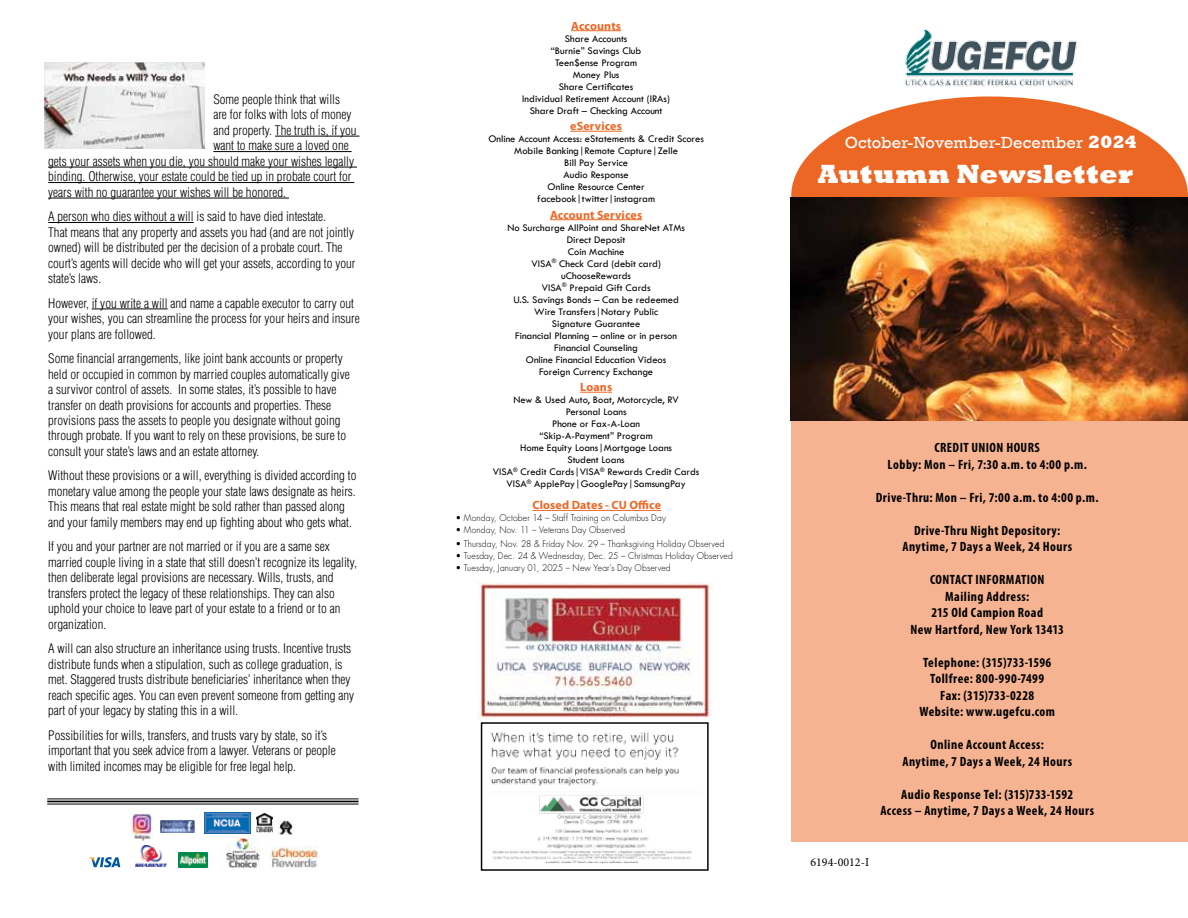
<style>
.page{position:relative;width:1188px;height:918px;background:#fff}
.page>*{position:absolute;margin:0;border:0;box-sizing:border-box;transform-origin:0 0}
.t1{font:800 27px "Rockwell";letter-spacing:.01em;color:#fff}
.t2{font:16.5px "Rockwell";letter-spacing:.005em;color:#fff}
.t3{font:700 condensed 13.5px/16.5px "Myriad Pro";letter-spacing:.035em;color:#000;text-align:center}
.t4{font:300 condensed 12.9px/15.5px "Helvetica";color:#000}
.t5{font:700 12px "Myriad Pro";letter-spacing:.01em;color:#ed6724}
.t6{font:12px "Minion Pro";color:#000}
.t7{font:10.5px/12px "Tw Cen";color:#000;text-align:center}
.t8{font:300 9px "Futura";letter-spacing:.015em;color:#000;scale:.95 1}
.s1{font-weight:800;font-size:18px}
</style>
<div class="page">
<div style="left:791px;top:96px;width:397px;height:200px;background:#ed6724;border-radius:50%"></div>
<hr style="left:571px;top:30px;width:50px;height:1px;background:#ed6724">
<hr style="left:570px;top:131px;width:52px;height:1px;background:#ed6724">
<hr style="left:550px;top:219px;width:92px;height:1px;background:#ed6724">
<hr style="left:580px;top:392px;width:32px;height:1px;background:#ed6724">
<img style="left:256px;top:813px;width:17px;height:19px">
<img style="left:279px;top:821px;width:15px;height:14px">
<img style="left:205px;top:813px;width:46px;height:20px">
<img style="left:160px;top:820px;width:35px;height:13px">
<img style="left:132px;top:814px;width:21px;height:26px">
<svg style="left:89px;top:857px;width:31px;height:10px"></svg>
<img style="left:178px;top:853px;width:30px;height:15px">
<img style="left:136px;top:845px;width:31px;height:22px">
<img style="left:271px;top:847px;width:47px;height:21px">
<img style="left:227px;top:838px;width:32px;height:30px">
<div style="left:791px;top:420px;width:397px;height:422px;background:#f6b391"></div>
<hr style="left:533px;top:510px;width:128px;height:1px;background:#ed6724">
<img style="left:905px;top:29px;width:173px;height:58px">
<img style="left:791px;top:198px;width:397px;height:222px">
<img style="left:477px;top:582px;width:235px;height:137px">
<img style="left:490px;top:732px;width:202px;height:132px">
<div style="left:481px;top:722px;width:228px;height:149px;border:1px solid #000"></div>
<hr style="left:47px;top:798px;width:312px;height:1px;background:#000">
<hr style="left:47px;top:801px;width:312px;height:1px;background:#000">
<hr style="left:47px;top:804px;width:312px;height:1px;background:#000">
<hr style="left:275px;top:136px;width:84px;height:1px;background:#000">
<hr style="left:213px;top:151px;width:139px;height:1px;background:#000">
<hr style="left:48px;top:167px;width:309px;height:1px;background:#000">
<hr style="left:48px;top:182px;width:306px;height:1px;background:#000">
<hr style="left:48px;top:198px;width:241px;height:1px;background:#000">
<hr style="left:48px;top:222px;width:146px;height:1px;background:#000">
<hr style="left:92px;top:309px;width:76px;height:1px;background:#000">
<img style="left:45px;top:62px;width:160px;height:87px">
<p class="t4" style="left:213px;top:91px;width:128px">Some people think that wills</p>
<p class="t4" style="left:213px;top:107px;width:140px">are for folks with lots of money</p>
<p class="t4" style="left:213px;top:122px;width:145px">and property. The truth is, if you</p>
<p class="t4" style="left:213px;top:138px;width:137px">want to make sure a loved one</p>
<p class="t4" style="left:48px;top:153px;width:307px">gets your assets when you die, you should make your wishes legally</p>
<p class="t4" style="left:48px;top:169px;width:305px">binding. Otherwise, your estate could be tied up in probate court for</p>
<p class="t4" style="left:48px;top:184px;width:239px">years with no guarantee your wishes will be honored.</p>
<p class="t4" style="left:48px;top:209px;width:309px">A person who dies without a will is said to have died intestate.<br>That means that any property and assets you had (and are not jointly owned) will be distributed per the decision of a probate court. The court’s agents will decide who will get your assets, according to your state’s laws.</p>
<p class="t4" style="left:48px;top:295px;width:313px">However, if you write a will and name a capable executor to carry out your wishes, you can streamline the process for your heirs and insure your plans are followed.</p>
<p class="t4" style="left:48px;top:351px;width:303px">Some financial arrangements, like joint bank accounts or property held or occupied in common by married couples automatically give a survivor control of assets. In some states, it’s possible to have transfer on death provisions for accounts and properties. These provisions pass the assets to people you designate without going through probate. If you want to rely on these provisions, be sure to consult your state’s laws and an estate attorney.</p>
<p class="t4" style="left:48px;top:468px;width:310px">Without these provisions or a will, everything is divided according to monetary value among the people your state laws designate as heirs.<br>This means that real estate might be sold rather than passed along and your family members may end up fighting about who gets what.</p>
<p class="t4" style="left:48px;top:539px;width:310px">If you and your partner are not married or if you are a same sex married couple living in a state that still doesn’t recognize its legality, then deliberate legal provisions are necessary. Wills, trusts, and transfers protect the legacy of these relationships. They can also uphold your choice to leave part of your estate to a friend or to an organization.</p>
<p class="t4" style="left:48px;top:641px;width:307px">A will can also structure an inheritance using trusts. Incentive trusts distribute funds when a stipulation, such as college graduation, is met. Staggered trusts distribute beneficiaries’ inheritance when they reach specific ages. You can even prevent someone from getting any part of your legacy by stating this in a will.</p>
<p class="t4" style="left:48px;top:727px;width:289px">Possibilities for wills, transfers, and trusts vary by state, so it’s important that you seek advice from a lawyer. Veterans or people with limited incomes may be eligible for free legal help.</p>
<p class="t5" style="left:571px;top:18px;width:51px">Accounts</p>
<p class="t7" style="left:522px;top:32px;width:149px">Share Accounts<br>“Burnie” Savings Club<br>Teen$ense Program<br>Money Plus<br>Share Certificates<br>Individual Retirement Account (IRAs)<br>Share Draft – Checking Account</p>
<p class="t5" style="left:570px;top:118px;width:53px">eServices</p>
<p class="t7" style="left:488px;top:133px;width:217px">Online Account Access: eStatements &amp; Credit Scores<br>Mobile Banking|Remote Capture|Zelle<br>Bill Pay Service<br>Audio Response<br>Online Resource Center facebook|twitter|instagram</p>
<p class="t5" style="left:550px;top:207px;width:94px">Account Services</p>
<p class="t7" style="left:507px;top:221px;width:179px">No Surcharge AllPoint and ShareNet ATMs<br>Direct Deposit<br>Coin Machine<br>VISA<sup>®</sup> Check Card (debit card) uChooseRewards<br>VISA<sup>®</sup> Prepaid Gift Cards<br>U.S. Savings Bonds – Can be redeemed<br>Wire Transfers|Notary Public<br>Signature Guarantee<br>Financial Planning – online or in person<br>Financial Counseling<br>Online Financial Education Videos<br>Foreign Currency Exchange</p>
<p class="t5" style="left:580px;top:379px;width:34px">Loans</p>
<p class="t7" style="left:493px;top:394px;width:208px">New &amp; Used Auto, Boat, Motorcycle, RV<br>Personal Loans<br>Phone or Fax-A-Loan<br>“Skip-A-Payment” Program<br>Home Equity Loans|Mortgage Loans<br>Student Loans<br>VISA<sup>®</sup> Credit Cards|VISA<sup>®</sup> Rewards Credit Cards<br>VISA<sup>®</sup> ApplePay|GooglePay|SamsungPay</p>
<p class="t5" style="left:533px;top:497px;width:130px">Closed Dates - CU Office</p>
<p class="t8" style="left:456px;top:512px;width:223px">• Monday, October 14 – Staff Training on Columbus Day</p>
<p class="t8" style="left:456px;top:524px;width:180px">• Monday, Nov. 11 – Veterans Day Observed</p>
<p class="t8" style="left:456px;top:538px;width:284px">• Thursday, Nov. 28 &amp; Friday Nov. 29 – Thanksgiving Holiday Observed</p>
<p class="t8" style="left:456px;top:550px;width:293px">• Tuesday, Dec. 24 &amp; Wednesday, Dec. 25 – Christmas Holiday Observed</p>
<p class="t8" style="left:456px;top:562px;width:228px">• Tuesday, January 01, 2025 – New Year’s Day Observed</p>
<p class="t2" style="left:845px;top:133px;width:293px">October-November-December <span class="s1">2024</span></p>
<h1 class="t1" style="left:818px;top:158px;width:317px">Autumn Newsletter</h1>
<p class="t3" style="left:888px;top:439px;width:201px">CREDIT UNION HOURS<br>Lobby: Mon – Fri, 7:30 a.m. to 4:00 p.m.</p>
<p class="t3" style="left:876px;top:489px;width:224px">Drive-Thru: Mon – Fri, 7:00 a.m. to 4:00 p.m.</p>
<p class="t3" style="left:902px;top:522px;width:171px">Drive-Thru Night Depository:<br>Anytime, 7 Days a Week, 24 Hours</p>
<p class="t3" style="left:910px;top:571px;width:155px">CONTACT INFORMATION<br>Mailing Address:<br>215 Old Campion Road<br>New Hartford, New York 13413</p>
<p class="t3" style="left:919px;top:654px;width:137px">Telephone: (315)733-1596<br>Tollfree: 800-990-7499<br>Fax: (315)733-0228<br>Website: www.ugefcu.com</p>
<p class="t3" style="left:902px;top:736px;width:171px">Online Account Access:<br>Anytime, 7 Days a Week, 24 Hours</p>
<p class="t3" style="left:880px;top:786px;width:215px">Audio Response Tel: (315)733-1592<br>Access – Anytime, 7 Days a Week, 24 Hours</p>
<p class="t6" style="left:810px;top:854px;width:60px">6194-0012-I</p>
</div>
